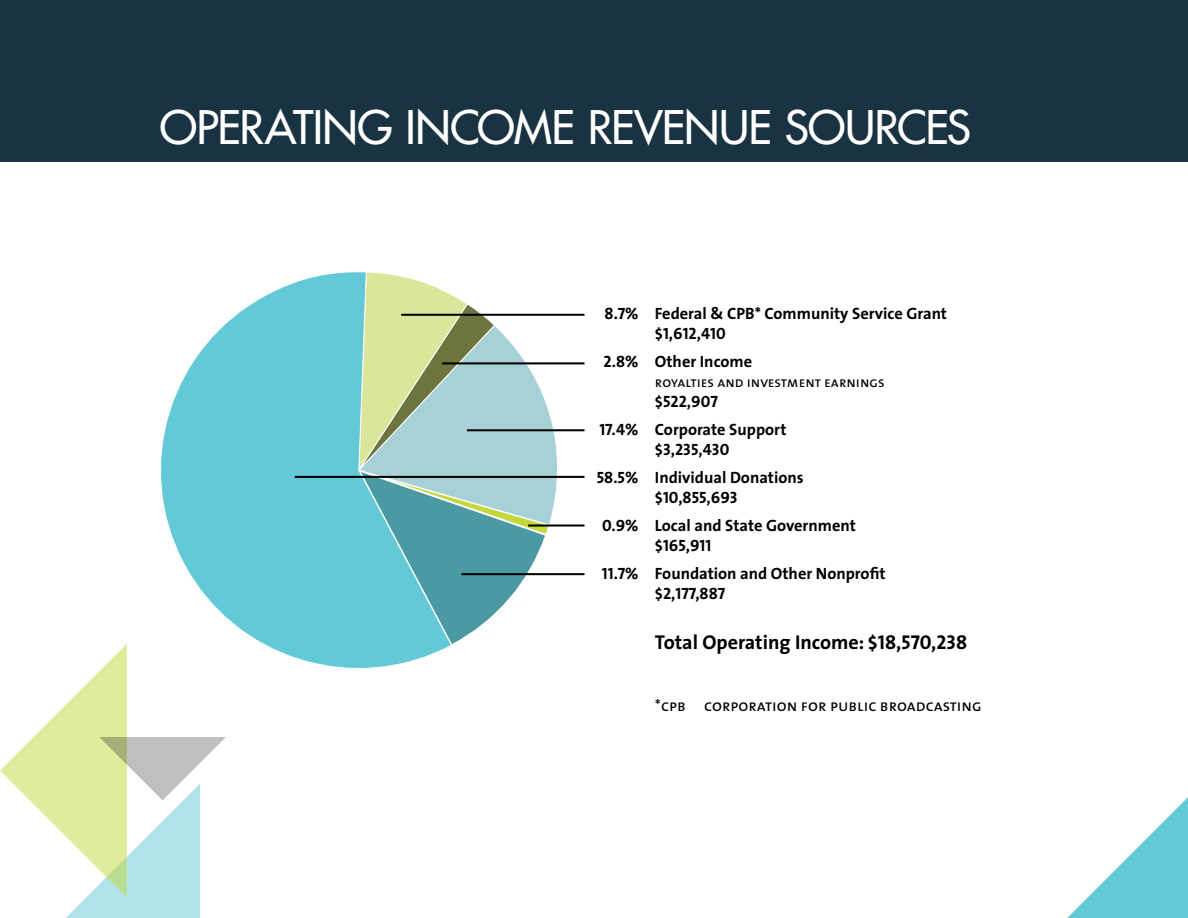
<style>
.page{position:relative;width:1188px;height:918px;background:#fff}
.page>*{position:absolute;margin:0;border:0;box-sizing:border-box;transform-origin:0 0}
.t1{font:500 45px "Futura Std";letter-spacing:-.02em;color:#fff}
.t2{font:700 20.1px "The Sans";color:#000}
.t3{font:700 16.35px "The Sans";color:#000}
.t4{font:16.35px "The Sans Bold Caps";color:#000}
.t5{font:16.35px "The Sans Caps";color:#000}
.t6{font:14.55px "The Sans Caps";color:#000}
.s1{font-family:"The Sans Bold Caps";font-weight:400}
.s2{font-family:"The Sans";font-weight:700}
</style>
<div class="page">
<div style="left:0;top:0;width:1188px;height:162px;background:#1a3342"></div>
<svg style="left:160px;top:272px;width:425px;height:397px"></svg>
<hr style="left:295px;top:476px;width:290px;height:2px;background:#000">
<hr style="left:528px;top:525px;width:57px;height:2px;background:#000">
<hr style="left:461px;top:573px;width:124px;height:2px;background:#000">
<hr style="left:467px;top:429px;width:118px;height:2px;background:#000">
<hr style="left:442px;top:362px;width:143px;height:2px;background:#000">
<hr style="left:401px;top:314px;width:184px;height:2px;background:#000">
<svg style="left:1067px;top:797px;width:121px;height:121px"></svg>
<svg style="left:0;top:644px;width:226px;height:274px"></svg>
<h1 class="t1" style="left:160px;top:99px;width:813px">OPERATING INCOME REVENUE SOURCES</h1>
<p class="t3" style="left:605px;top:300px;width:344px"><span class="s1">8.7</span>% Federal &amp; CPB* Community Service Grant</p>
<p class="t4" style="left:655px;top:320px;width:72px"><span class="s2">$</span>1,612,410</p>
<p class="t3" style="left:604px;top:348px;width:150px"><span class="s1">2.8</span>% Other Income</p>
<p class="t6" style="left:655px;top:370px;width:231px">royalties and investment earnings</p>
<p class="t4" style="left:655px;top:387px;width:64px"><span class="s2">$</span>522,907</p>
<p class="t3" style="left:599px;top:416px;width:189px"><span class="s1">17.4</span>% Corporate Support</p>
<p class="t4" style="left:655px;top:436px;width:76px"><span class="s2">$</span>3,235,430</p>
<p class="t3" style="left:597px;top:464px;width:208px"><span class="s1">58.5</span>% Individual Donations</p>
<p class="t4" style="left:655px;top:484px;width:84px"><span class="s2">$</span>10,855,693</p>
<p class="t3" style="left:602px;top:512px;width:255px"><span class="s1">0.9</span>% Local and State Government</p>
<p class="t4" style="left:655px;top:532px;width:58px"><span class="s2">$</span>165,911</p>
<p class="t3" style="left:602px;top:560px;width:285px"><span class="s1">11.7</span>% Foundation and Other Nonprofit</p>
<p class="t4" style="left:655px;top:580px;width:72px"><span class="s2">$</span>2,177,887</p>
<p class="t2" style="left:655px;top:626px;width:314px">Total Operating Income: $<span class="s1">18,570,238</span></p>
<p class="t5" style="left:655px;top:692px;width:328px">*cpb corporation for public broadcasting</p>
</div>
